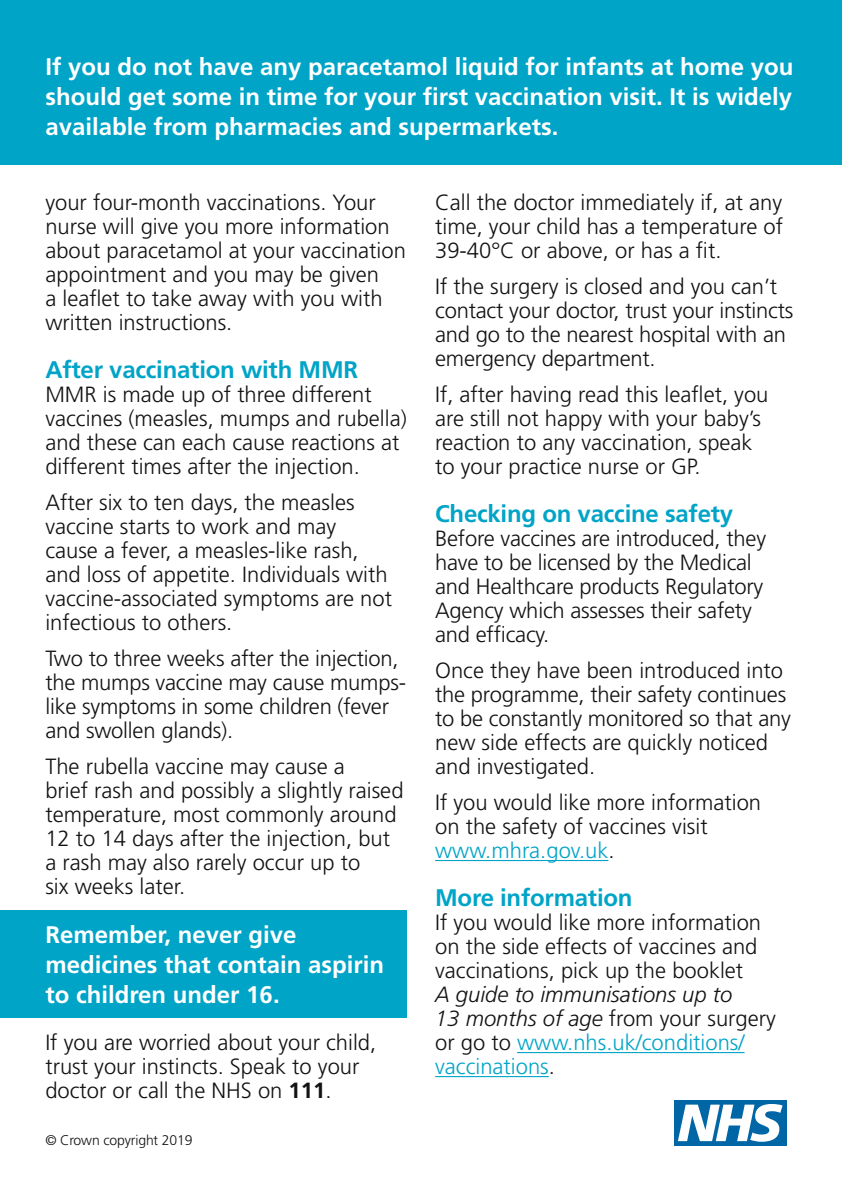
<style>
.page{position:relative;width:842px;height:1191px;background:#fff}
.page>*{position:absolute;margin:0;border:0;box-sizing:border-box;transform-origin:0 0}
.t1{font:700 24px/30px "Frutiger";color:#fff;text-align:justify}
.t2{font:700 24px "Frutiger";letter-spacing:-.01em;color:#00a4c7}
.t3{font:300 22px/24px "Frutiger";color:#121212}
.t4{font:300 14px "Frutiger";letter-spacing:-.01em;color:#121212}
.s1{font-weight:700}
.s2{color:#00a4c7}
.s3{font-style:italic}
</style>
<div class="page">
<div style="left:0;top:0;width:842px;height:164px;background:#00a4c7"></div>
<hr style="left:435px;top:860px;width:173px;height:1px;background:#00a4c7">
<hr style="left:517px;top:1052px;width:227px;height:1px;background:#00a4c7">
<hr style="left:435px;top:1076px;width:114px;height:1px;background:#00a4c7">
<div style="left:675px;top:1100px;width:112px;height:45px;background:#0066a5"></div>
<svg style="left:678px;top:1104px;width:105px;height:37px"></svg>
<div style="left:0;top:910px;width:407px;height:108px;background:#00a4c7"></div>
<p class="t1" style="left:45px;top:52px;width:750px">If you do not have any paracetamol liquid for infants at home you should get some in time for your first vaccination visit. It is widely available from pharmacies and supermarkets.</p>
<p class="t3" style="left:45px;top:190px;width:362px">your four-month vaccinations. Your nurse will give you more information about paracetamol at your vaccination appointment and you may be given<br>a leaflet to take away with you with written instructions.</p>
<p class="t2" style="left:45px;top:356px;width:314px">After vaccination with MMR</p>
<p class="t3" style="left:45px;top:382px;width:363px">MMR is made up of three different vaccines (measles, mumps and rubella) and these can each cause reactions at different times after the injection.</p>
<p class="t3" style="left:45px;top:490px;width:348px">After six to ten days, the measles vaccine starts to work and may cause a fever, a measles-like rash, and loss of appetite. Individuals with vaccine-associated symptoms are not infectious to others.</p>
<p class="t3" style="left:45px;top:646px;width:362px">Two to three weeks after the injection, the mumps vaccine may cause mumps&shy;like symptoms in some children (fever and swollen glands).</p>
<p class="t3" style="left:45px;top:754px;width:360px">The rubella vaccine may cause a<br>brief rash and possibly a slightly raised temperature, most commonly around<br>12 to 14 days after the injection, but a rash may also rarely occur up to<br>six weeks later.</p>
<p class="t1" style="left:45px;top:920px;width:340px;text-align:left">Remember, never give medicines that contain aspirin to children under 16.</p>
<p class="t3" style="left:45px;top:1030px;width:332px">If you are worried about your child, trust your instincts. Speak to your doctor or call the NHS on <span class="s1">111</span>.</p>
<p class="t4" style="left:45px;top:1132px;width:149px">© Crown copyright 2019</p>
<p class="t3" style="left:435px;top:190px;width:349px;text-align:justify">Call the doctor immediately if, at any time, your child has a temperature of 39-40°C or above, or has a fit.</p>
<p class="t3" style="left:435px;top:274px;width:360px">If the surgery is closed and you can’t contact your doctor, trust your instincts and go to the nearest hospital with an emergency department.</p>
<p class="t3" style="left:435px;top:382px;width:335px">If, after having read this leaflet, you are still not happy with your baby’s reaction to any vaccination, speak to your practice nurse or GP.</p>
<p class="t2" style="left:435px;top:500px;width:300px">Checking on vaccine safety</p>
<p class="t3" style="left:435px;top:526px;width:332px">Before vaccines are introduced, they have to be licensed by the Medical and Healthcare products Regulatory<br>Agency which assesses their safety and efficacy.</p>
<p class="t3" style="left:435px;top:658px;width:357px">Once they have been introduced into the programme, their safety continues to be constantly monitored so that any new side effects are quickly noticed and investigated.</p>
<p class="t3" style="left:435px;top:790px;width:327px">If you would like more information on the safety of vaccines visit <span class="s2">www.mhra.gov.uk</span>.</p>
<p class="t2" style="left:435px;top:884px;width:199px">More information</p>
<p class="t3" style="left:435px;top:910px;width:342px">If you would like more information on the side effects of vaccines and vaccinations, pick up the booklet<br><span class="s3">A guide to immunisations up to<br>13 months of age</span> from your surgery or go to <span class="s2">www.nhs.uk/conditions/ vaccinations</span>.</p>
</div>
